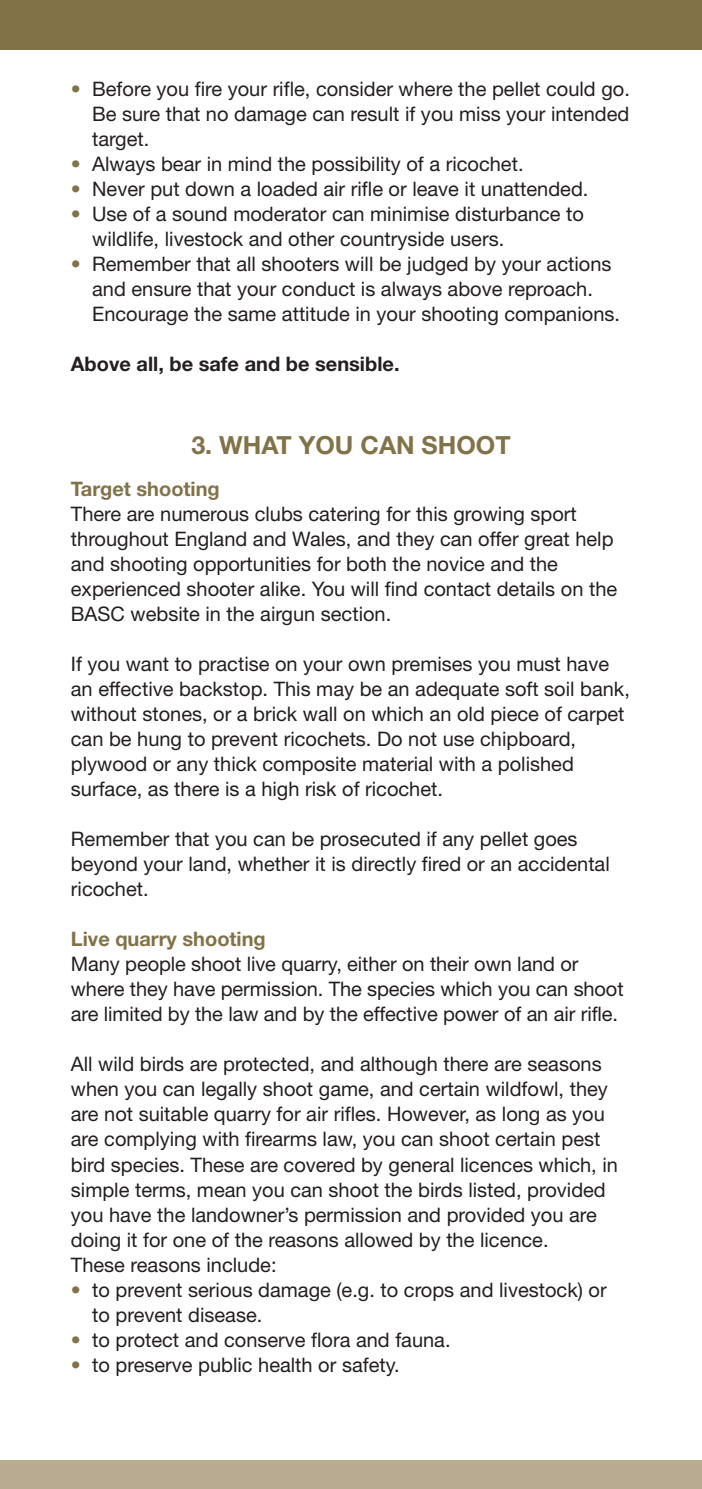
<style>
.page{position:relative;width:702px;height:1489px;background:#fff}
.page>*{position:absolute;margin:0;border:0;box-sizing:border-box;transform-origin:0 0}
.t1{font:700 25px "Helvetica Neue LT";color:#827248}
.t2{font:20px/25px "Helvetica Neue LT";color:#231f20}
.t3{font:700 20px "Helvetica Neue LT";color:#827248}
.t4{font:700 20px "Helvetica Neue LT";color:#231f20}
.s1{font-weight:700;color:#827248}
</style>
<div class="page">
<div style="left:0;top:0;width:702px;height:50px;background:#827248"></div>
<div style="left:0;top:1460px;width:702px;height:28px;background:#b8ab91"></div>
<p class="t2" style="left:92px;top:76px;width:539px;text-align:justify;text-indent:-21px"><span class="s1">•</span> Before you fire your rifle, consider where the pellet could go.<br>Be sure that no damage can result if you miss your intended target.</p>
<p class="t2" style="left:71px;top:151px;width:454px"><span class="s1">•</span> Always bear in mind the possibility of a ricochet.</p>
<p class="t2" style="left:71px;top:176px;width:519px"><span class="s1">•</span> Never put down a loaded air rifle or leave it unattended.</p>
<p class="t2" style="left:92px;top:201px;width:493px;text-indent:-21px"><span class="s1">•</span> Use of a sound moderator can minimise disturbance to wildlife, livestock and other countryside users.</p>
<p class="t2" style="left:92px;top:251px;width:529px;text-indent:-21px"><span class="s1">•</span> Remember that all shooters will be judged by your actions and ensure that your conduct is always above reproach.<br>Encourage the same attitude in your shooting companions.</p>
<p class="t4" style="left:71px;top:351px;width:330px">Above all, be safe and be sensible.</p>
<p class="t1" style="left:191px;top:429px;width:321px">3. WHAT YOU CAN SHOOT</p>
<p class="t3" style="left:71px;top:476px;width:150px">Target shooting</p>
<p class="t2" style="left:71px;top:501px;width:547px">There are numerous clubs catering for this growing sport throughout England and Wales, and they can offer great help and shooting opportunities for both the novice and the experienced shooter alike. You will find contact details on the BASC website in the airgun section.</p>
<p class="t2" style="left:71px;top:651px;width:560px">If you want to practise on your own premises you must have an effective backstop. This may be an adequate soft soil bank, without stones, or a brick wall on which an old piece of carpet can be hung to prevent ricochets. Do not use chipboard, plywood or any thick composite material with a polished surface, as there is a high risk of ricochet.</p>
<p class="t2" style="left:71px;top:826px;width:540px">Remember that you can be prosecuted if any pellet goes beyond your land, whether it is directly fired or an accidental ricochet.</p>
<p class="t3" style="left:71px;top:926px;width:196px">Live quarry shooting</p>
<p class="t2" style="left:71px;top:951px;width:554px">Many people shoot live quarry, either on their own land or where they have permission. The species which you can shoot are limited by the law and by the effective power of an air rifle.</p>
<p class="t2" style="left:71px;top:1051px;width:548px">All wild birds are protected, and although there are seasons when you can legally shoot game, and certain wildfowl, they are not suitable quarry for air rifles. However, as long as you are complying with firearms law, you can shoot certain pest bird species. These are covered by general licences which, in simple terms, mean you can shoot the birds listed, provided you have the landowner’s permission and provided you are doing it for one of the reasons allowed by the licence.<br>These reasons include:</p>
<p class="t2" style="left:92px;top:1276px;width:516px;text-indent:-21px"><span class="s1">•</span> to prevent serious damage (e.g. to crops and livestock) or to prevent disease.</p>
<p class="t2" style="left:71px;top:1326px;width:381px"><span class="s1">•</span> to protect and conserve flora and fauna.</p>
<p class="t2" style="left:71px;top:1351px;width:330px"><span class="s1">•</span> to preserve public health or safety.</p>
</div>
